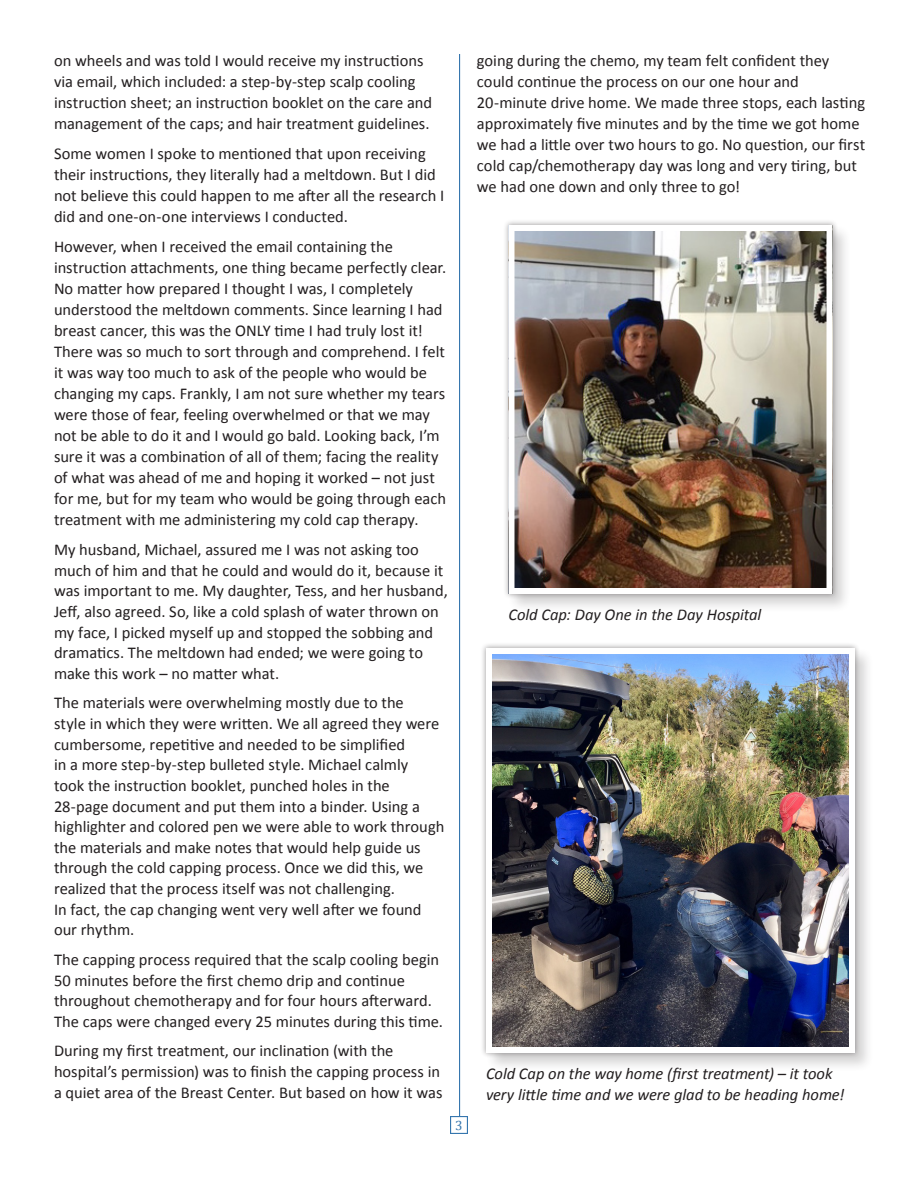
<style>
.page{position:relative;width:918px;height:1188px;background:#fff}
.page>*{position:absolute;margin:0;border:0;box-sizing:border-box;transform-origin:0 0}
.t1{font:16.5px/21px "Calibri";color:#231f20}
.t2{font:italic 16.5px/21px "Calibri";color:#231f20}
.t3{font:13.5px "Cambria";color:#3676ae}
</style>
<div class="page">
<hr style="left:459px;top:54px;width:1px;height:1062px;background:#3676ae">
<div style="left:485px;top:647px;width:389px;height:425px;background:#231f20;opacity:.2"></div>
<div style="left:480px;top:642px;width:381px;height:417px;background:#231f20;opacity:.4"></div>
<img style="left:493px;top:655px;width:355px;height:391px">
<div style="left:486px;top:648px;width:369px;height:405px;border:6px solid #fff"></div>
<div style="left:507px;top:224px;width:345px;height:389px;background:#231f20;opacity:.2"></div>
<div style="left:503px;top:219px;width:335px;height:381px;background:#231f20;opacity:.4"></div>
<img style="left:515px;top:232px;width:310px;height:355px">
<div style="left:508px;top:225px;width:324px;height:369px;border:6px solid #fff"></div>
<div style="left:450px;top:1116px;width:18px;height:18px;border:1px solid #3676ae"></div>
<p class="t1" style="left:54px;top:50px;width:380px">on wheels and was told I would receive my instructions via email, which included: a step-by-step scalp cooling instruction sheet; an instruction booklet on the care and management of the caps; and hair treatment guidelines.</p>
<p class="t1" style="left:54px;top:143px;width:392px">Some women I spoke to mentioned that upon receiving their instructions, they literally had a meltdown. But I did not believe this could happen to me after all the research I did and one-on-one interviews I conducted.</p>
<p class="t1" style="left:54px;top:236px;width:394px">However, when I received the email containing the instruction attachments, one thing became perfectly clear.<br>No matter how prepared I thought I was, I completely understood the meltdown comments. Since learning I had breast cancer, this was the ONLY time I had truly lost it!<br>There was so much to sort through and comprehend. I felt it was way too much to ask of the people who would be changing my caps. Frankly, I am not sure whether my tears were those of fear, feeling overwhelmed or that we may not be able to do it and I would go bald. Looking back, I’m sure it was a combination of all of them; facing the reality of what was ahead of me and hoping it worked – not just for me, but for my team who would be going through each treatment with me administering my cold cap therapy.</p>
<p class="t1" style="left:54px;top:539px;width:395px;line-height:20.5px">My husband, Michael, assured me I was not asking too much of him and that he could and would do it, because it was important to me. My daughter, Tess, and her husband, Jeff, also agreed. So, like a cold splash of water thrown on my face, I picked myself up and stopped the sobbing and dramatics. The meltdown had ended; we were going to make this work – no matter what.</p>
<p class="t1" style="left:54px;top:692px;width:392px">The materials were overwhelming mostly due to the<br>style in which they were written. We all agreed they were cumbersome, repetitive and needed to be simplified<br>in a more step-by-step bulleted style. Michael calmly<br>took the instruction booklet, punched holes in the 28-page document and put them into a binder. Using a highlighter and colored pen we were able to work through the materials and make notes that would help guide us through the cold capping process. Once we did this, we realized that the process itself was not challenging.<br>In fact, the cap changing went very well after we found our rhythm.</p>
<p class="t1" style="left:54px;top:948px;width:391px">The capping process required that the scalp cooling begin 50 minutes before the first chemo drip and continue throughout chemotherapy and for four hours afterward.<br>The caps were changed every 25 minutes during this time.</p>
<p class="t1" style="left:54px;top:1040px;width:390px">During my first treatment, our inclination (with the hospital’s permission) was to finish the capping process in a quiet area of the Breast Center. But based on how it was</p>
<p class="t3" style="left:455px;top:1117px;width:9px">3</p>
<p class="t1" style="left:477px;top:50px;width:390px">going during the chemo, my team felt confident they could continue the process on our one hour and 20-minute drive home. We made three stops, each lasting approximately five minutes and by the time we got home we had a little over two hours to go. No question, our first cold cap/chemotherapy day was long and very tiring, but we had one down and only three to go!</p>
<p class="t2" style="left:508px;top:603px;width:254px">Cold Cap: Day One in the Day Hospital</p>
<p class="t2" style="left:486px;top:1062px;width:360px">Cold Cap on the way home (first treatment) – it took very little time and we were glad to be heading home!</p>
</div>
